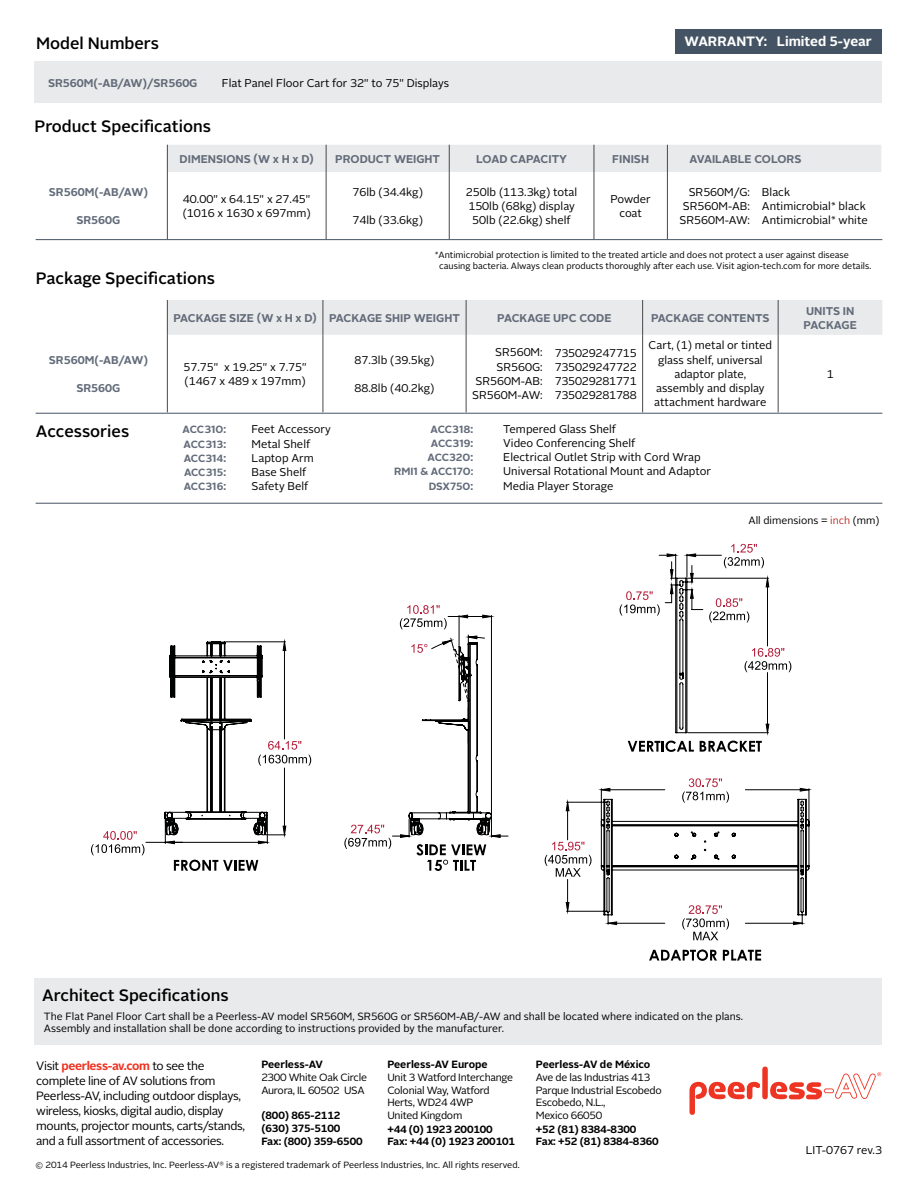
<style>
.page{position:relative;width:918px;height:1188px;background:#fff}
.page>*{position:absolute;margin:0;border:0;box-sizing:border-box;transform-origin:0 0}
.t1{font:500 16.5px "Alright Sans";color:#000}
.t2{font:700 13.5px "Alright Sans";color:#fff}
.t3{font:12px/15px "Alright Sans";letter-spacing:-.03em;color:#000}
.t4{font:11.25px/14.2px "Alright Sans";color:#000}
.t5{font:700 11.25px/14.2px "Alright Sans";color:#626b79}
.t6{font:10.5px/12.6px "Alright Sans";letter-spacing:-.015em;color:#000}
.t7{font:700 10.5px/12.6px "Alright Sans";letter-spacing:-.005em;color:#000}
.t8{font:700 10.5px "Alright Sans";color:#626b79}
.t9{font:9px/11.6px "Alright Sans";color:#000}
.s1{font-size:11.25px}
.s2{color:#be302b}
.s3{font-weight:700;color:#ee3524}
</style>
<div class="page">
<svg style="left:689px;top:1082px;width:71px;height:33px"></svg>
<div style="left:762px;top:1067px;width:6px;height:32px;background:#ee3524;border-radius:3px"></div>
<svg style="left:770px;top:1072px;width:111px;height:28px"></svg>
<div style="left:34px;top:978px;width:848px;height:67px;background:#e9eaeb"></div>
<div style="left:34px;top:62px;width:848px;height:41px;background:#e9eaeb"></div>
<div style="left:168px;top:300px;width:714px;height:35px;background:#e9eaeb"></div>
<hr style="left:323px;top:300px;width:1px;height:35px;background:#48484a">
<hr style="left:466px;top:300px;width:1px;height:35px;background:#48484a">
<hr style="left:642px;top:300px;width:1px;height:35px;background:#48484a">
<hr style="left:778px;top:300px;width:1px;height:35px;background:#48484a">
<hr style="left:323px;top:335px;width:1px;height:77px;background:#48484a">
<hr style="left:642px;top:335px;width:1px;height:77px;background:#48484a">
<hr style="left:778px;top:335px;width:1px;height:77px;background:#48484a">
<hr style="left:167px;top:300px;width:1px;height:35px;background:#48484a">
<hr style="left:167px;top:335px;width:1px;height:77px;background:#48484a">
<hr style="left:466px;top:335px;width:1px;height:77px;background:#48484a">
<div style="left:167px;top:145px;width:714px;height:27px;background:#e9eaeb"></div>
<hr style="left:167px;top:172px;width:1px;height:67px;background:#48484a">
<hr style="left:326px;top:172px;width:1px;height:67px;background:#48484a">
<hr style="left:449px;top:172px;width:1px;height:67px;background:#48484a">
<hr style="left:594px;top:172px;width:1px;height:67px;background:#48484a">
<hr style="left:667px;top:172px;width:1px;height:67px;background:#48484a">
<div style="left:675px;top:29px;width:206px;height:24px;background:#455464"></div>
<hr style="left:36px;top:413px;width:846px;height:1px;background:#455464">
<hr style="left:36px;top:239px;width:846px;height:1px;background:#455464">
<hr style="left:36px;top:503px;width:846px;height:1px;background:#455464">
<svg style="left:91px;top:831px;width:54px;height:24px"></svg>
<svg style="left:174px;top:860px;width:84px;height:11px"></svg>
<svg style="left:483px;top:615px;width:8px;height:3px"></svg>
<hr style="left:459px;top:616px;width:32px;height:1px;background:#000">
<svg style="left:400px;top:605px;width:68px;height:24px"></svg>
<hr style="left:491px;top:615px;width:1px;height:200px;background:#000">
<hr style="left:459px;top:615px;width:1px;height:31px;background:#000">
<hr style="left:146px;top:842px;width:121px;height:1px;background:#000">
<svg style="left:165px;top:838px;width:17px;height:6px"></svg>
<svg style="left:164px;top:641px;width:148px;height:197px"></svg>
<svg style="left:344px;top:635px;width:164px;height:236px"></svg>
<svg style="left:682px;top:925px;width:47px;height:15px"></svg>
<svg style="left:545px;top:842px;width:20px;height:35px"></svg>
<svg style="left:649px;top:950px;width:68px;height:11px"></svg>
<svg style="left:723px;top:950px;width:38px;height:11px"></svg>
<svg style="left:731px;top:544px;width:26px;height:9px"></svg>
<svg style="left:566px;top:553px;width:244px;height:372px"></svg>
<h1 class="t1" style="left:36px;top:32px;width:124px">Model Numbers</h1>
<p class="t2" style="left:685px;top:32px;width:189px">WARRANTY: Limited 5-year</p>
<p class="t5" style="left:48px;top:76px;width:151px">SR560M(-AB/AW)/SR560G</p>
<p class="t4" style="left:222px;top:76px;width:229px">Flat Panel Floor Cart for 32" to 75" Displays</p>
<h1 class="t1" style="left:34px;top:115px;width:178px">Product Specifications</h1>
<p class="t5" style="left:49px;top:185px;width:101px">SR560M(-AB/AW)</p>
<p class="t5" style="left:76px;top:213px;width:46px">SR560G</p>
<p class="t5" style="left:180px;top:152px;width:17px">Dimensions</p>
<p class="t5" style="left:254px;top:152px;width:62px">(W x H x D)</p>
<p class="t5" style="left:335px;top:152px;width:106px">PRODUCT WEIGHT</p>
<p class="t5" style="left:476px;top:152px;width:16px">Load</p>
<p class="t5" style="left:510px;top:152px;width:16px">Capacity</p>
<p class="t5" style="left:612px;top:152px;width:38px">FINISH</p>
<p class="t5" style="left:690px;top:152px;width:114px">AVAILABLE COLORS</p>
<p class="t4" style="left:183px;top:192px;width:130px">40.00" x 64.15" x 27.45" (1016 x 1630 x 697mm)</p>
<p class="t4" style="left:352px;top:185px;width:72px">76lb (34.4kg)</p>
<p class="t4" style="left:352px;top:213px;width:72px">74lb (33.6kg)</p>
<p class="t4" style="left:466px;top:185px;width:113px;text-align:center">250lb (113.3kg) total<br>150lb (68kg) display<br>50lb (22.6kg) shelf</p>
<p class="t4" style="left:611px;top:192px;width:42px;text-align:center">Powder coat</p>
<p class="t4" style="left:680px;top:185px;width:72px;text-align:justify;text-indent:9px">SR560M/G:<br>SR560M-AB:<br>SR560M-AW:</p>
<p class="t4" style="left:762px;top:185px;width:107px">Black<br>Antimicrobial* black<br>Antimicrobial* white</p>
<h1 class="t1" style="left:36px;top:266px;width:181px">Package Specifications</h1>
<p class="t9" style="left:439px;top:249px;width:434px;text-indent:-4px">*Antimicrobial protection is limited to the treated article and does not protect a user against disease causing bacteria. Always clean products thoroughly after each use. Visit agion-tech.com for more details.</p>
<p class="t5" style="left:49px;top:353px;width:101px">SR560M(-AB/AW)</p>
<p class="t5" style="left:76px;top:381px;width:46px">SR560G</p>
<h1 class="t1" style="left:36px;top:420px;width:95px">Accessories</h1>
<p class="t5" style="left:173px;top:311px;width:288px">PACKAGE SIZE (W x H x D) PACKAGE SHIP WEIGHT</p>
<p class="t5" style="left:497px;top:311px;width:116px">PAcKAGE UPC CODE</p>
<p class="t5" style="left:651px;top:311px;width:120px">PACKAGE CONTENTS</p>
<p class="t5" style="left:804px;top:304px;width:55px">UNITS IN<br>PACKAGE</p>
<p class="t4" style="left:183px;top:360px;width:125px">57.75" x 19.25" x 7.75" (1467 x 489 x 197mm)</p>
<p class="t8" style="left:183px;top:422px;width:45px">ACC310<span class="s1">:</span></p>
<p class="t4" style="left:252px;top:423px;width:81px">Feet Accessory</p>
<p class="t8" style="left:184px;top:437px;width:44px">ACC313<span class="s1">:</span></p>
<p class="t4" style="left:252px;top:437px;width:60px">Metal Shelf</p>
<p class="t8" style="left:184px;top:451px;width:44px">ACC314<span class="s1">:</span></p>
<p class="t4" style="left:252px;top:451px;width:64px">Laptop Arm</p>
<p class="t8" style="left:184px;top:465px;width:44px">ACC315<span class="s1">:</span></p>
<p class="t4" style="left:252px;top:465px;width:56px">Base Shelf</p>
<p class="t8" style="left:184px;top:479px;width:44px">ACC316<span class="s1">:</span></p>
<p class="t4" style="left:252px;top:480px;width:58px">Safety Belf</p>
<p class="t4" style="left:355px;top:353px;width:81px">87.3lb (39.5kg)</p>
<p class="t4" style="left:355px;top:381px;width:81px">88.8lb (40.2kg)</p>
<p class="t4" style="left:472px;top:346px;width:72px;text-align:right">SR560M:<br>SR560G:<br>SR560M-AB:<br>SR560M-AW:</p>
<p class="t4" style="left:555px;top:346px;width:83px;text-align:justify">735029247715<br>735029247722<br>735029281771<br>735029281788</p>
<p class="t4" style="left:649px;top:339px;width:125px;text-align:center">Cart, (1) metal or tinted glass shelf, universal adaptor plate,<br>assembly and display attachment hardware</p>
<p class="t8" style="left:431px;top:422px;width:44px">ACC318<span class="s1">:</span></p>
<p class="t4" style="left:503px;top:422px;width:114px">Tempered Glass Shelf</p>
<p class="t8" style="left:431px;top:436px;width:44px">ACC319<span class="s1">:</span></p>
<p class="t4" style="left:503px;top:436px;width:134px">Video Conferencing Shelf</p>
<p class="t8" style="left:428px;top:450px;width:47px">ACC320<span class="s1">:</span></p>
<p class="t4" style="left:503px;top:450px;width:199px">Electrical Outlet Strip with Cord Wrap</p>
<p class="t8" style="left:394px;top:464px;width:81px">RMI1 &amp; ACC170:</p>
<p class="t4" style="left:503px;top:465px;width:209px">Universal Rotational Mount and Adaptor</p>
<p class="t8" style="left:429px;top:479px;width:46px">DSX750<span class="s1">:</span></p>
<p class="t4" style="left:503px;top:479px;width:112px">Media Player Storage</p>
<p class="t4" style="left:827px;top:367px;width:8px">1</p>
<p class="t6" style="left:748px;top:514px;width:133px">All dimensions = <span class="s2">inch</span> (mm)</p>
<h1 class="t1" style="left:42px;top:984px;width:188px">Architect Specifications</h1>
<p class="t6" style="left:44px;top:1010px;width:701px;line-height:12px">The Flat Panel Floor Cart shall be a Peerless-AV model SR560M, SR560G or SR560M-AB/-AW and shall be located where indicated on the plans.<br>Assembly and installation shall be done according to instructions provided by the manufacturer.</p>
<p class="t7" style="left:261px;top:1059px;width:63px">Peerless-AV</p>
<p class="t6" style="left:261px;top:1071px;width:107px">2300 White Oak Circle<br>Aurora, IL 60502 USA</p>
<p class="t7" style="left:387px;top:1059px;width:102px">Peerless-AV Europe</p>
<p class="t6" style="left:387px;top:1071px;width:127px">Unit 3 Watford Interchange<br>Colonial Way, Watford<br>Herts, WD24 4WP<br>United Kingdom</p>
<p class="t3" style="left:36px;top:1058px;width:210px">Visit <span class="s3">peerless-av.com</span> to see the complete line of AV solutions from Peerless-AV, including outdoor displays, wireless, kiosks, digital audio, display mounts, projector mounts, carts/stands, and a full assortment of accessories.</p>
<p class="t9" style="left:35px;top:1159px;width:486px">© 2014 Peerless Industries, Inc. Peerless-AV<sup>®</sup> is a registered trademark of Peerless Industries, Inc. All rights reserved.</p>
<p class="t7" style="left:261px;top:1109px;width:103px">(800) 865-2112 (630) 375-5100<br>Fax: (800) 359-6500</p>
<p class="t7" style="left:387px;top:1123px;width:129px">+44 (0) 1923 200100<br>Fax: +44 (0) 1923 200101</p>
<p class="t7" style="left:536px;top:1059px;width:116px">Peerless-AV de México</p>
<p class="t6" style="left:536px;top:1071px;width:127px">Ave de las Industrias 413<br>Parque Industrial Escobedo<br>Escobedo, N.L.,<br>Mexico 66050</p>
<p class="t7" style="left:536px;top:1123px;width:124px">+52 (81) 8384-8300<br>Fax: +52 (81) 8384-8360</p>
<p class="t4" style="left:806px;top:1143px;width:78px">LIT-0767 rev.3</p>
</div>
